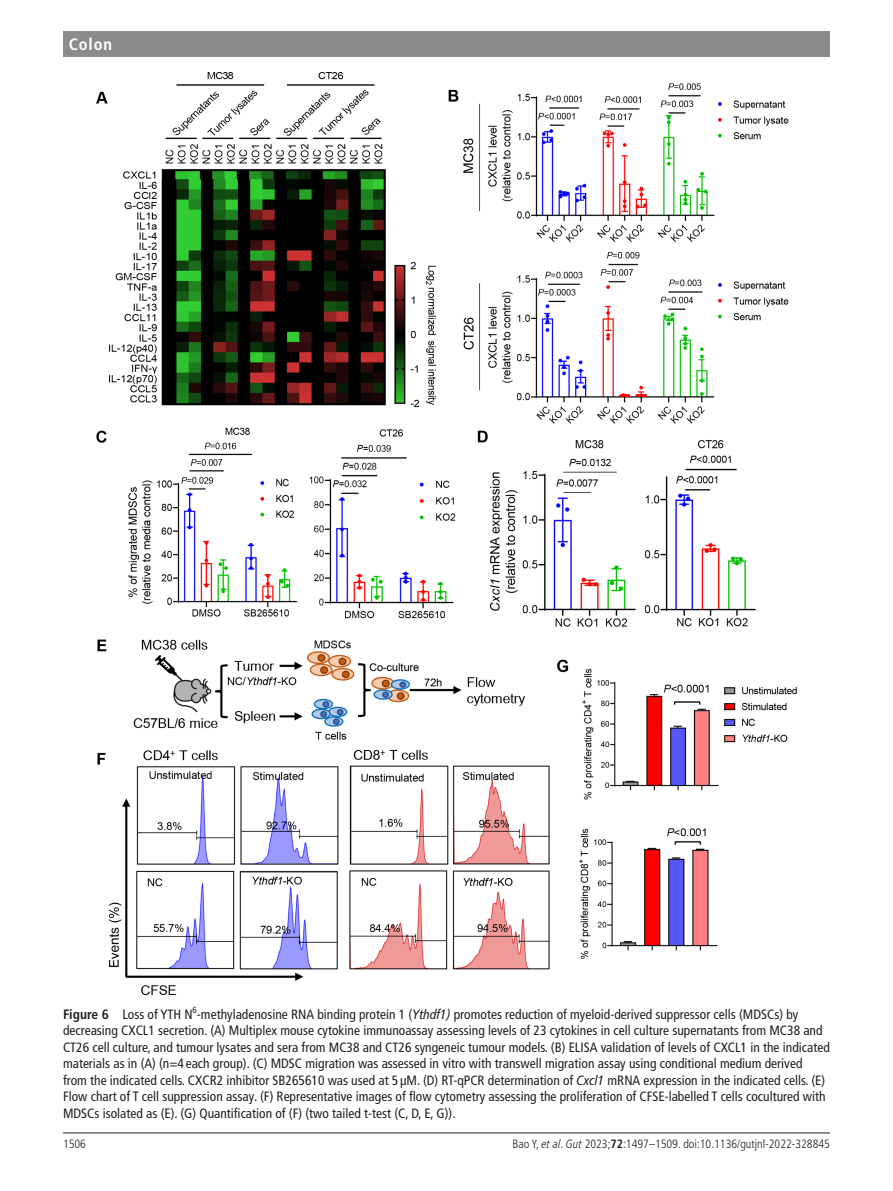
<style>
.page{position:relative;width:893px;height:1191px;background:#fff}
.page>*{position:absolute;margin:0;border:0;box-sizing:border-box;transform-origin:0 0}
.t1{font:700 condensed 16.5px "Frutiger LT Pro";letter-spacing:.055em;color:#fff}
.t2{font:condensed 13.5px/16.5px "Frutiger LT Pro";color:#231f20}
.t3{font:300 condensed 12px "Frutiger LT Pro";color:#231f20}
.s1{font-weight:700}
.s2{font-style:italic}
</style>
<div class="page">
<hr style="left:63px;top:1132px;width:767px;height:1px;background:#231f20">
<div style="left:63px;top:31px;width:767px;height:25px;background:#8a8c8e"></div>
<img style="left:96px;top:72px;width:701px;height:922px">
<p class="t1" style="left:69px;top:34px;width:45px">Colon</p>
<p class="t2" style="left:63px;top:1006px;width:768px"><span class="s1">Figure 6</span> Loss of YTH N<sup>6</sup>-methyladenosine RNA binding protein 1 (<span class="s2">Ythdf1)</span> promotes reduction of myeloid-derived suppressor cells (MDSCs) by decreasing CXCL1 secretion. (A) Multiplex mouse cytokine immunoassay assessing levels of 23 cytokines in cell culture supernatants from MC38 and CT26 cell culture, and tumour lysates and sera from MC38 and CT26 syngeneic tumour models. (B) ELISA validation of levels of CXCL1 in the indicated materials as in (A) (n=4 each group). (C) MDSC migration was assessed in vitro with transwell migration assay using conditional medium derived from the indicated cells. CXCR2 inhibitor SB265610 was used at 5 µM. (D) RT-qPCR determination of <span class="s2">Cxcl1</span> mRNA expression in the indicated cells. (E)<br>Flow chart of T cell suppression assay. (F) Representative images of flow cytometry assessing the proliferation of CFSE-labelled T cells cocultured with MDSCs isolated as (E). (G) Quantification of (F) (two tailed t-test (C, D, E, G)).</p>
<p class="t3" style="left:63px;top:1136px;width:25px">1506</p>
<p class="t3" style="left:512px;top:1136px;width:319px">Bao Y, <span class="s2">et al</span>. <span class="s2">Gut</span> 2023;<span class="s1">72</span>:1497–1509. doi:10.1136/gutjnl-2022-328845</p>
</div>
